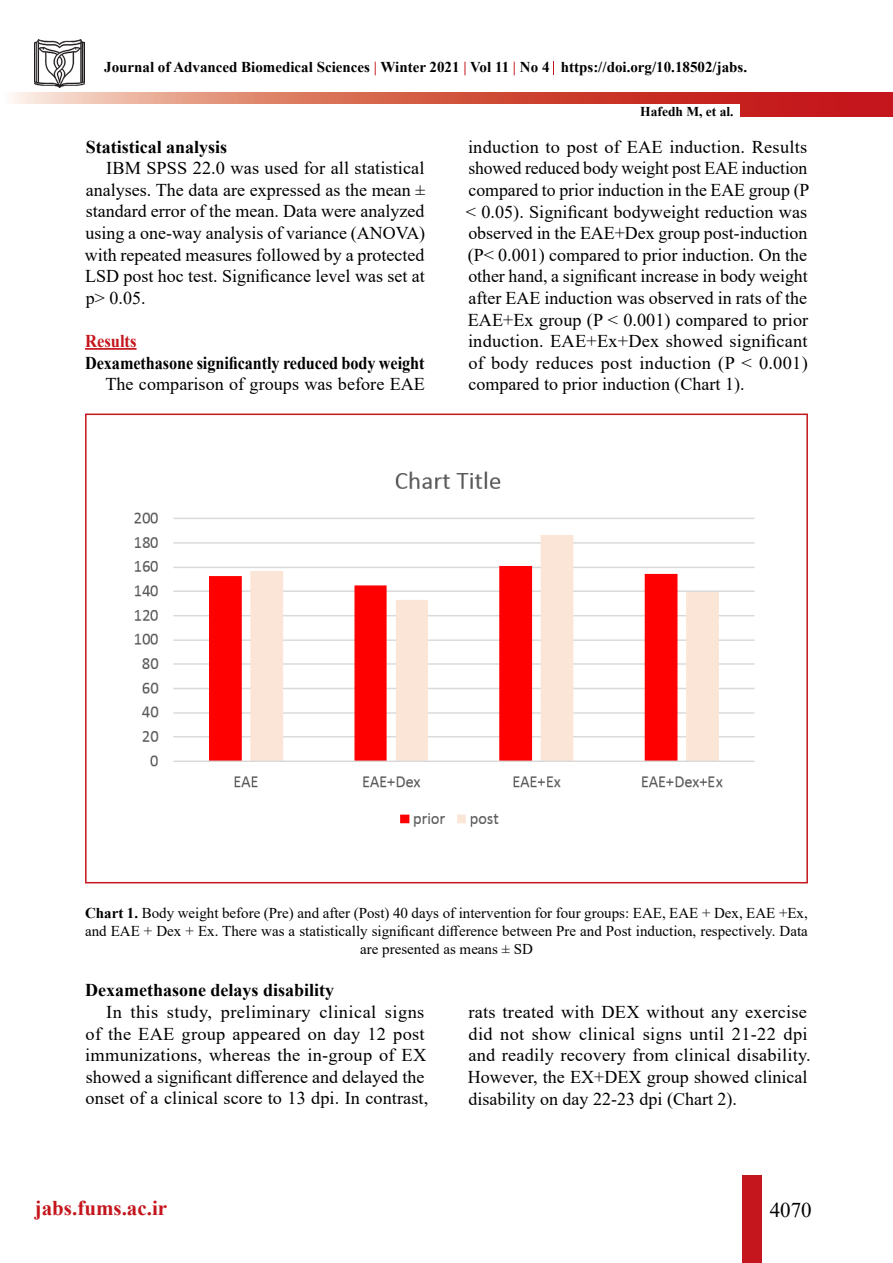
<style>
.page{position:relative;width:893px;height:1263px;background:#fff}
.page>*{position:absolute;margin:0;border:0;box-sizing:border-box;transform-origin:0 0}
.t1{font:700 21px "Times New Roman";color:#c4161c}
.t2{font:21px "Times New Roman";color:#000}
.t3{font:18px/21.6px "Times New Roman";color:#000}
.t4{font:700 18px "Times New Roman";color:#000}
.t5{font:700 18px "Times New Roman";color:#000;scale:.9 1}
.t6{font:700 18px "Times New Roman";color:#c4161c;scale:.92 1}
.t7{font:15px/18px "Times New Roman";color:#000;text-align:center}
.t8{font:700 15px "Times New Roman";color:#000}
.t9{font:700 13.5px "Times New Roman";color:#000}
.s1{color:#c4161c}
.s2{font-weight:700}
</style>
<div class="page">
<div style="left:743px;top:1175px;width:19px;height:88px;background:#c4161c"></div>
<img style="left:34px;top:40px;width:51px;height:47px">
<svg style="left:12px;top:92px;width:880px;height:24px;background:#d3574a"></svg>
<div style="left:0;top:104px;width:740px;height:36px;background:#fff"></div>
<svg style="left:892px;top:92px;width:1px;height:12px"></svg>
<svg style="left:553px;top:62px;width:1px;height:13px"></svg>
<hr style="left:85px;top:348px;width:52px;height:2px;background:#c4161c">
<img style="left:134px;top:471px;width:621px;height:356px">
<div style="left:85px;top:414px;width:723px;height:469px;border:2px solid #c4161c"></div>
<p class="t8" style="left:104px;top:56px;width:644px">Journal of Advanced Biomedical Sciences <span class="s1">|</span> Winter 2021 <span class="s1">|</span> Vol 11 <span class="s1">|</span> No 4 https://doi.org/10.18502/jabs.</p>
<p class="t9" style="left:640px;top:102px;width:95px">Hafedh M, et al.</p>
<p class="t4" style="left:86px;top:133px;width:143px">Statistical analysis</p>
<p class="t3" style="left:85px;top:157px;width:342px;text-align:justify;text-indent:21px">IBM SPSS 22.0 was used for all statistical analyses. The data are expressed as the mean ± standard error of the mean. Data were analyzed using a one-way analysis of variance (ANOVA) with repeated measures followed by a protected LSD post hoc test. Significance level was set at p&gt; 0.05.</p>
<p class="t6" style="left:85px;top:328px;width:57px">Results</p>
<p class="t5" style="left:85px;top:349px;width:379px">Dexamethasone significantly reduced body weight</p>
<p class="t3" style="left:105px;top:373px;width:321px">The comparison of groups was before EAE</p>
<p class="t3" style="left:466px;top:135px;width:345px">induction to post of EAE induction. Results showed reduced body weight post EAE induction compared to prior induction in the EAE group (P &lt; 0.05). Significant bodyweight reduction was observed in the EAE+Dex group post-induction (P&lt; 0.001) compared to prior induction. On the other hand, a significant increase in body weight after EAE induction was observed in rats of the EAE+Ex group (P &lt; 0.001) compared to prior induction. EAE+Ex+Dex showed significant of body reduces post induction (P &lt; 0.001) compared to prior induction (Chart 1).</p>
<p class="t7" style="left:85px;top:903px;width:724px"><span class="s2">Chart 1.</span> Body weight before (Pre) and after (Post) 40 days of intervention for four groups: EAE, EAE + Dex, EAE +Ex, and EAE + Dex + Ex. There was a statistically significant difference between Pre and Post induction, respectively. Data are presented as means ± SD</p>
<p class="t4" style="left:85px;top:977px;width:251px">Dexamethasone delays disability</p>
<p class="t3" style="left:85px;top:1000px;width:345px;text-indent:21px">In this study, preliminary clinical signs of the EAE group appeared on day 12 post immunizations, whereas the in-group of EX showed a significant difference and delayed the onset of a clinical score to 13 dpi. In contrast,</p>
<p class="t3" style="left:468px;top:1001px;width:345px">rats treated with DEX without any exercise did not show clinical signs until 21-22 dpi and readily recovery from clinical disability.<br>However, the EX+DEX group showed clinical disability on day 22-23 dpi (Chart 2).</p>
<p class="t1" style="left:35px;top:1193px;width:134px">jabs.fums.ac.ir</p>
<p class="t2" style="left:770px;top:1195px;width:43px">4070</p>
</div>
